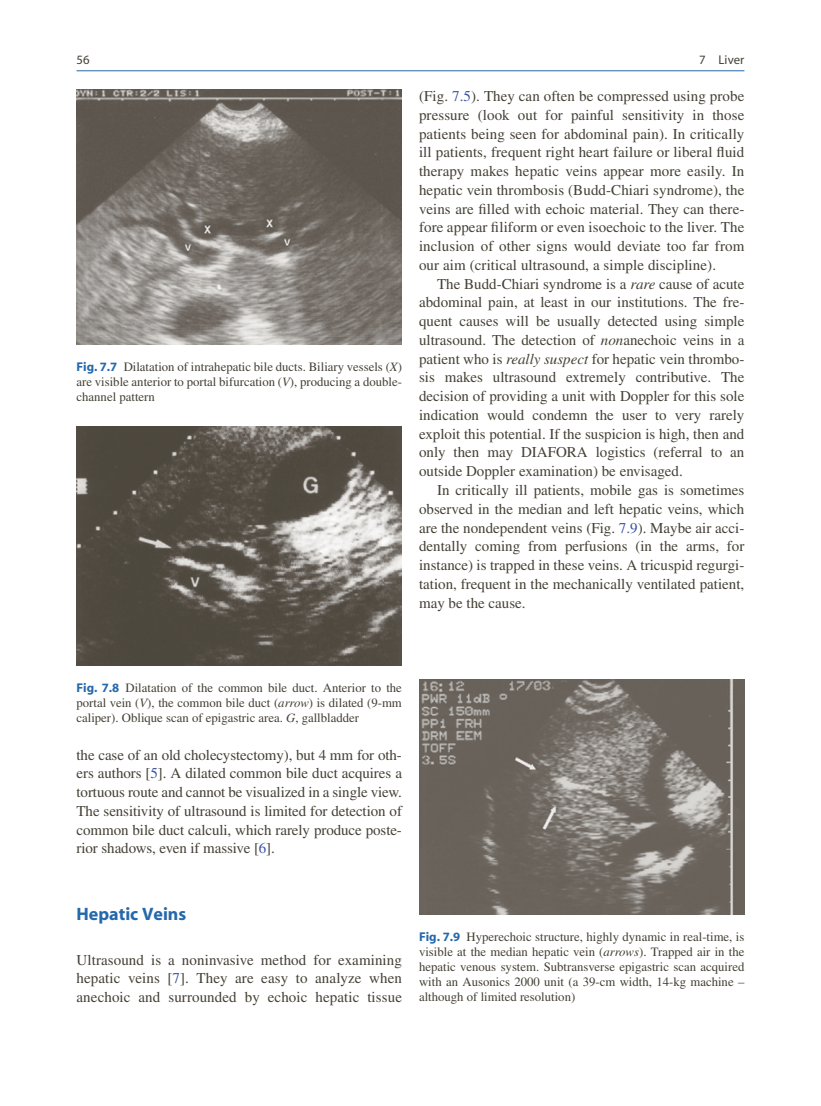
<style>
.page{position:relative;width:821px;height:1106px;background:#fff}
.page>*{position:absolute;margin:0;border:0;box-sizing:border-box;transform-origin:0 0}
.t1{font:700 18px "Myriad";color:#2568ab}
.t2{font:15px/18.8px "Times";color:#444035;text-align:justify}
.t3{font:12.75px/15px "Times";color:#444035;text-align:justify}
.t4{font:12.75px "Myriad";letter-spacing:.005em;color:#444035}
.s1{font-family:"Myriad";font-weight:700;color:#2568ab}
.s2{font-style:italic}
.s3{color:#3952a4}
</style>
<div class="page">
<hr style="left:77px;top:70px;width:667px;height:1px;background:#2568ab">
<img style="left:77px;top:89px;width:325px;height:255px">
<img style="left:77px;top:427px;width:325px;height:238px">
<img style="left:419px;top:679px;width:325px;height:235px">
<p class="t4" style="left:77px;top:54px;width:15px">56</p>
<p class="t4" style="left:699px;top:54px;width:47px">7 Liver</p>
<p class="t3" style="left:77px;top:359px;width:327px"><span class="s1">Fig. 7.7</span> Dilatation of intrahepatic bile ducts. Biliary vessels (<span class="s2">X</span>) are visible anterior to portal bifurcation (<span class="s2">V</span>), producing a double&shy;channel pattern</p>
<p class="t2" style="left:419px;top:87px;width:327px">(Fig. <span class="s3">7.5</span>). They can often be compressed using probe pressure (look out for painful sensitivity in those patients being seen for abdominal pain). In critically ill patients, frequent right heart failure or liberal fluid therapy makes hepatic veins appear more easily. In hepatic vein thrombosis (Budd-Chiari syndrome), the veins are filled with echoic material. They can there&shy;fore appear filiform or even isoechoic to the liver. The inclusion of other signs would deviate too far from our aim (critical ultrasound, a simple discipline).</p>
<p class="t2" style="left:419px;top:274px;width:327px;text-indent:18px">The Budd-Chiari syndrome is a <span class="s2">rare</span> cause of acute abdominal pain, at least in our institutions. The fre&shy;quent causes will be usually detected using simple ultrasound. The detection of <span class="s2">non</span>anechoic veins in a patient who is <span class="s2">really suspect</span> for hepatic vein thrombo&shy;sis makes ultrasound extremely contributive. The decision of providing a unit with Doppler for this sole indication would condemn the user to very rarely exploit this potential. If the suspicion is high, then and only then may DIAFORA logistics (referral to an outside Doppler examination) be envisaged.</p>
<p class="t2" style="left:419px;top:480px;width:327px;text-indent:18px">In critically ill patients, mobile gas is sometimes observed in the median and left hepatic veins, which are the nondependent veins (Fig. <span class="s3">7.9</span>). Maybe air acci&shy;dentally coming from perfusions (in the arms, for instance) is trapped in these veins. A tricuspid regurgi&shy;tation, frequent in the mechanically ventilated patient, may be the cause.</p>
<p class="t3" style="left:76px;top:680px;width:327px"><span class="s1">Fig. 7.8</span> Dilatation of the common bile duct. Anterior to the portal vein (<span class="s2">V</span>), the common bile duct (<span class="s2">arrow</span>) is dilated (9-mm caliper). Oblique scan of epigastric area. <span class="s2">G</span>, gallbladder</p>
<p class="t2" style="left:77px;top:745px;width:327px">the case of an old cholecystectomy), but 4 mm for oth&shy;ers authors [<span class="s3">5</span>]. A dilated common bile duct acquires a tortuous route and cannot be visualized in a single view.<br>The sensitivity of ultrasound is limited for detection of common bile duct calculi, which rarely produce poste&shy;rior shadows, even if massive [<span class="s3">6</span>].</p>
<p class="t1" style="left:77px;top:905px;width:111px">Hepatic Veins</p>
<p class="t2" style="left:77px;top:950px;width:327px">Ultrasound is a noninvasive method for examining hepatic veins [<span class="s3">7</span>]. They are easy to analyze when anechoic and surrounded by echoic hepatic tissue</p>
<p class="t3" style="left:419px;top:929px;width:327px"><span class="s1">Fig. 7.9</span> Hyperechoic structure, highly dynamic in real-time, is visible at the median hepatic vein (<span class="s2">arrows</span>). Trapped air in the hepatic venous system. Subtransverse epigastric scan acquired with an Ausonics 2000 unit (a 39-cm width, 14-kg machine – although of limited resolution)</p>
</div>
